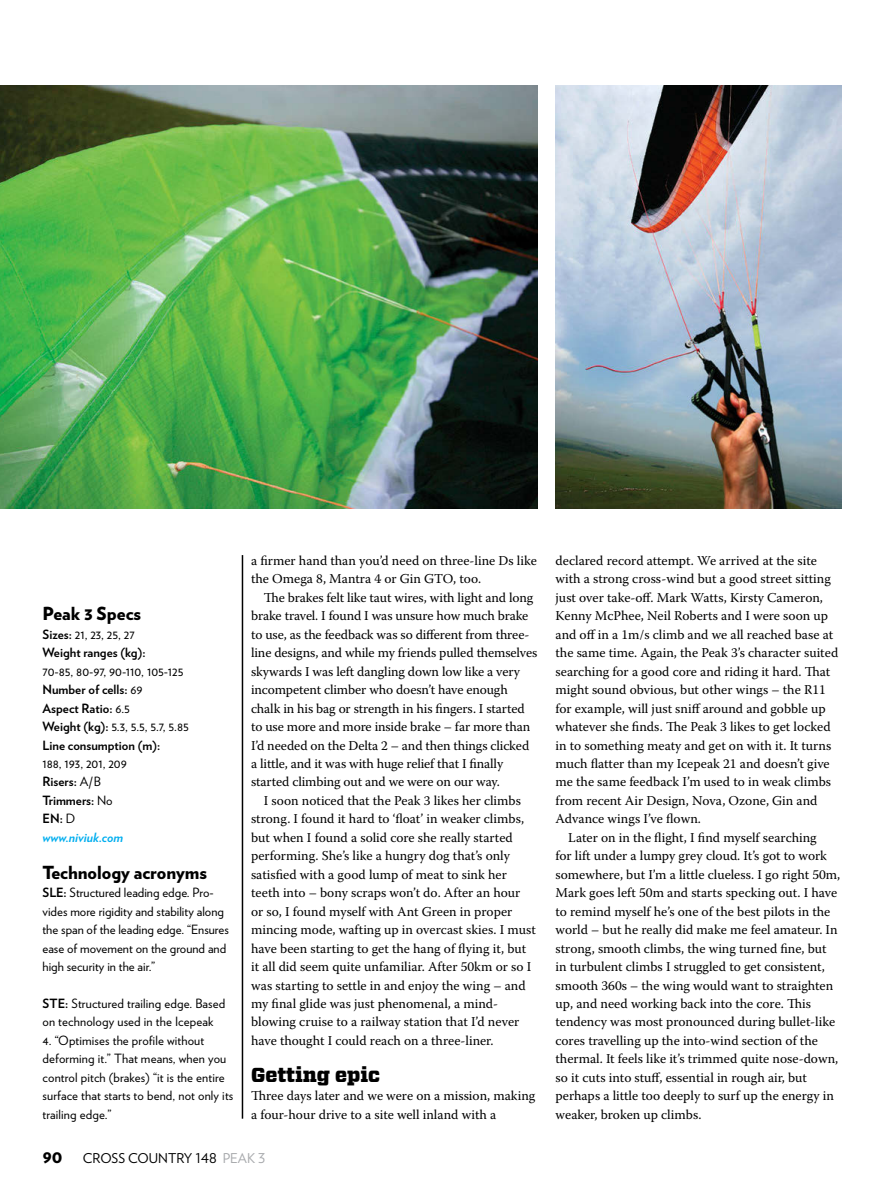
<style>
.page{position:relative;width:893px;height:1191px;background:#fff}
.page>*{position:absolute;margin:0;border:0;box-sizing:border-box;transform-origin:0 0}
.t1{font:900 20.25px "Vitesse";color:#000}
.t2{font:900 18px "Verlag";color:#000}
.t3{font:13.5px/18.5px "Warnock Pro";color:#000}
.t4{font:13.5px "Verlag";color:#000}
.t5{font:12.75px/18.5px "Verlag";letter-spacing:.01em;color:#000}
.t6{font:700 12.75px/18.5px "Verlag";color:#000}
.s1{font-weight:400}
.s2{font-weight:700}
.s3{font-weight:700;font-style:italic;color:#00aeef}
.s4{font-weight:900;font-size:18px}
.s5{color:#a7a9ac}
</style>
<div class="page">
<hr style="left:242px;top:555px;width:1px;height:563px;background:#000">
<img style="left:0;top:85px;width:537px;height:423px">
<img style="left:555px;top:85px;width:287px;height:423px">
<h2 class="t2" style="left:43px;top:599px;width:100px">Peak 3 Specs</h2>
<p class="t6" style="left:43px;top:624px;width:104px">Sizes: <span class="s1">21, 23, 25, 27<br></span>Weight ranges (kg):</p>
<p class="t6" style="left:43px;top:661px;width:148px"><span class="s1">70-85, 80-97, 90-110, 105-125<br></span>Number of cells: <span class="s1">69<br></span>Aspect Ratio: <span class="s1">6.5<br></span>Weight (kg): <span class="s1">5.3, 5.5, 5.7, 5.85<br></span>Line consumption (m):</p>
<p class="t5" style="left:43px;top:753px;width:86px">188, 193, 201, 209<br><span class="s2">Risers:</span> A/B<br><span class="s2">Trimmers:</span> No<br><span class="s2">EN:</span> D <span class="s3">www.niviuk.com</span></p>
<h2 class="t2" style="left:43px;top:857px;width:166px">Technology acronyms</h2>
<p class="t5" style="left:43px;top:882px;width:188px"><span class="s2">SLE:</span> Structured leading edge. Pro&shy;vides more rigidity and stability along the span of the leading edge. “Ensures ease of movement on the ground and high security in the air.”</p>
<p class="t5" style="left:43px;top:993px;width:184px"><span class="s2">STE:</span> Structured trailing edge. Based on technology used in the Icepeak</p>
<p class="t5" style="left:43px;top:1030px;width:192px">4. “Optimises the profile without deforming it.” That means, when you control pitch (brakes) “it is the entire surface that starts to bend, not only its trailing edge.”</p>
<p class="t3" style="left:251px;top:551px;width:287px">a firmer hand than you’d need on three-line Ds like the Omega 8, Mantra 4 or Gin GTO, too.</p>
<p class="t3" style="left:251px;top:588px;width:288px;text-indent:13px">The brakes felt like taut wires, with light and long brake travel. I found I was unsure how much brake to use, as the feedback was so different from three&shy;line designs, and while my friends pulled themselves skywards I was left dangling down low like a very incompetent climber who doesn’t have enough chalk in his bag or strength in his fingers. I started to use more and more inside brake – far more than I’d needed on the Delta 2 – and then things clicked a little, and it was with huge relief that I finally started climbing out and we were on our way.</p>
<p class="t3" style="left:251px;top:791px;width:286px;text-indent:13px">I soon noticed that the Peak 3 likes her climbs strong. I found it hard to ‘float’ in weaker climbs, but when I found a solid core she really started performing. She’s like a hungry dog that’s only satisfied with a good lump of meat to sink her teeth into – bony scraps won’t do. After an hour or so, I found myself with Ant Green in proper mincing mode, wafting up in overcast skies. I must have been starting to get the hang of flying it, but it all did seem quite unfamiliar. After 50km or so I was starting to settle in and enjoy the wing – and my final glide was just phenomenal, a mind&shy;blowing cruise to a railway station that I’d never have thought I could reach on a three-liner.</p>
<h1 class="t1" style="left:251px;top:1061px;width:131px">Getting epic</h1>
<p class="t3" style="left:251px;top:1086px;width:286px">Three days later and we were on a mission, making a four-hour drive to a site well inland with a</p>
<p class="t4" style="left:43px;top:1148px;width:224px"><span class="s4">90</span> Cross Country 148 <span class="s5">PEAK 3</span></p>
<p class="t3" style="left:555px;top:551px;width:263px">declared record attempt. We arrived at the site</p>
<p class="t3" style="left:555px;top:569px;width:277px">with a strong cross-wind but a good street sitting</p>
<p class="t3" style="left:555px;top:588px;width:269px">just over take-off. Mark Watts, Kirsty Cameron,</p>
<p class="t3" style="left:555px;top:606px;width:274px">Kenny McPhee, Neil Roberts and I were soon up</p>
<p class="t3" style="left:555px;top:625px;width:279px">and off in a 1m/s climb and we all reached base at</p>
<p class="t3" style="left:555px;top:643px;width:284px">the same time. Again, the Peak 3’s character suited</p>
<p class="t3" style="left:555px;top:662px;width:276px">searching for a good core and riding it hard. That</p>
<p class="t3" style="left:555px;top:680px;width:272px">might sound obvious, but other wings – the R11</p>
<p class="t3" style="left:555px;top:698px;width:272px">for example, will just sniff around and gobble up</p>
<p class="t3" style="left:555px;top:717px;width:277px">whatever she finds. The Peak 3 likes to get locked</p>
<p class="t3" style="left:555px;top:735px;width:277px">in to something meaty and get on with it. It turns</p>
<p class="t3" style="left:555px;top:754px;width:276px">much flatter than my Icepeak 21 and doesn’t give</p>
<p class="t3" style="left:555px;top:772px;width:277px">me the same feedback I’m used to in weak climbs</p>
<p class="t3" style="left:555px;top:791px;width:263px">from recent Air Design, Nova, Ozone, Gin and</p>
<p class="t3" style="left:555px;top:809px;width:147px">Advance wings I’ve flown.</p>
<p class="t3" style="left:568px;top:828px;width:250px">Later on in the flight, I find myself searching</p>
<p class="t3" style="left:555px;top:846px;width:273px">for lift under a lumpy grey cloud. It’s got to work</p>
<p class="t3" style="left:555px;top:865px;width:286px">somewhere, but I’m a little clueless. I go right 50m,</p>
<p class="t3" style="left:555px;top:883px;width:283px">Mark goes left 50m and starts specking out. I have</p>
<p class="t3" style="left:555px;top:901px;width:276px">to remind myself he’s one of the best pilots in the</p>
<p class="t3" style="left:555px;top:920px;width:284px">world – but he really did make me feel amateur. In</p>
<p class="t3" style="left:555px;top:938px;width:273px">strong, smooth climbs, the wing turned fine, but</p>
<p class="t3" style="left:555px;top:957px;width:271px">in turbulent climbs I struggled to get consistent,</p>
<p class="t3" style="left:555px;top:975px;width:279px">smooth 360s – the wing would want to straighten</p>
<p class="t3" style="left:555px;top:994px;width:257px">up, and need working back into the core. This</p>
<p class="t3" style="left:555px;top:1012px;width:281px">tendency was most pronounced during bullet-like</p>
<p class="t3" style="left:555px;top:1031px;width:264px">cores travelling up the into-wind section of the</p>
<p class="t3" style="left:555px;top:1049px;width:284px">thermal. It feels like it’s trimmed quite nose-down,</p>
<p class="t3" style="left:555px;top:1068px;width:253px">so it cuts into stuff, essential in rough air, but</p>
<p class="t3" style="left:555px;top:1086px;width:280px">perhaps a little too deeply to surf up the energy in</p>
<p class="t3" style="left:555px;top:1104px;width:148px">weaker, broken up climbs.</p>
</div>
